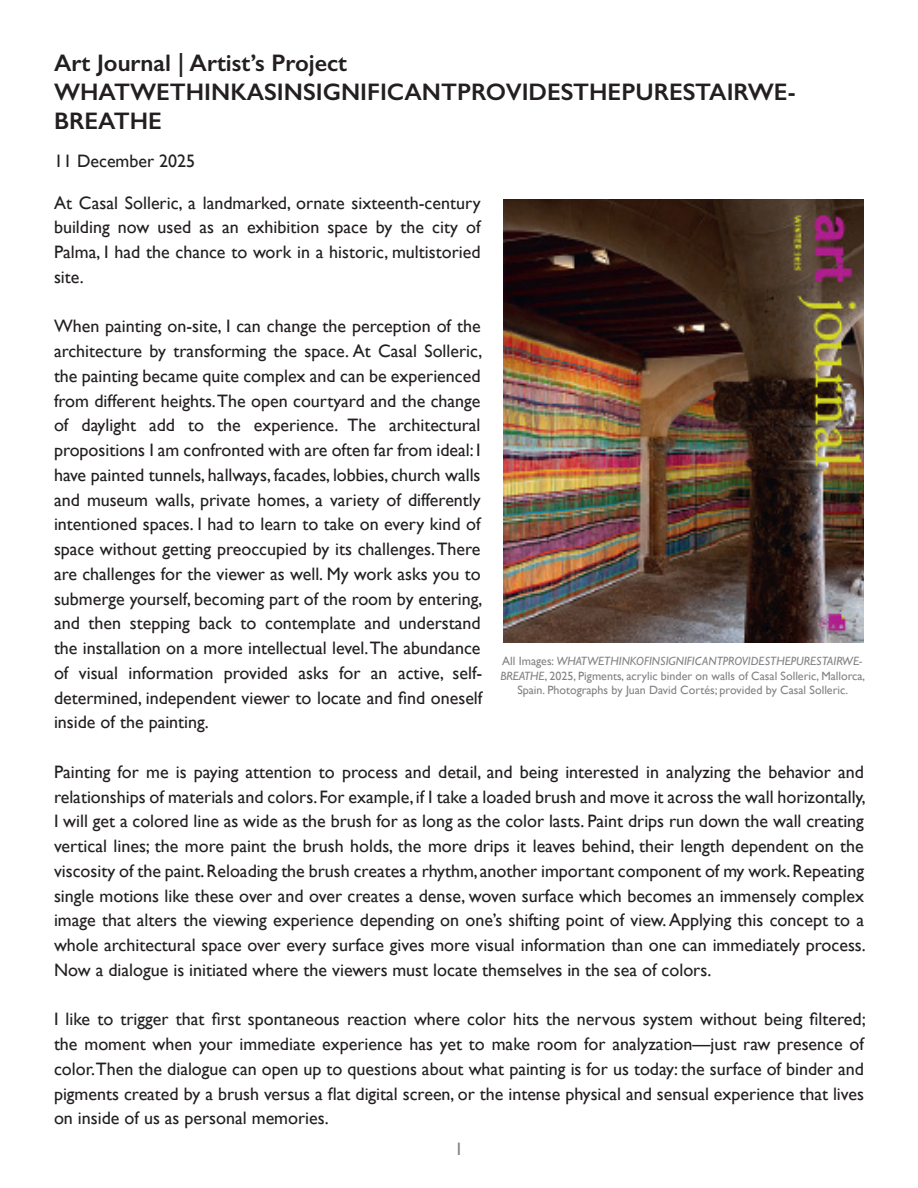
<style>
.page{position:relative;width:918px;height:1188px;background:#fff}
.page>*{position:absolute;margin:0;border:0;box-sizing:border-box;transform-origin:0 0}
.t1{font:600 24px/28.8px "Gill Sans";color:#231f20}
.t2{font:18px/24.8px "Gill Sans";color:#231f20;text-align:justify}
.t3{font:18px "Gill Sans";color:#808285}
.t4{font:12px/14.4px "Gill Sans";color:#808285;text-align:center}
.s1{font-style:italic}
</style>
<div class="page">
<img style="left:503px;top:200px;width:361px;height:443px">
<p class="t1" style="left:54px;top:49px;width:295px">Art Journal | Artist’s Project</p>
<p class="t1" style="left:54px;top:78px;width:743px">WHATWETHINKASINSIGNIFICANTPROVIDESTHEPURESTAIRWE-<br>BREATHE</p>
<p class="t2" style="left:54px;top:149px;width:143px">11 December 2025</p>
<p class="t2" style="left:54px;top:190px;width:428px">At Casal Solleric, a landmarked, ornate sixteenth-century building now used as an exhibition space by the city of Palma, I had the chance to work in a historic, multistoried site.</p>
<p class="t2" style="left:54px;top:314px;width:430px">When painting on-site, I can change the perception of the architecture by transforming the space. At Casal Solleric, the painting became quite complex and can be experienced from different heights. The open courtyard and the change of daylight add to the experience. The architectural propositions I am confronted with are often far from ideal: I have painted tunnels, hallways, facades, lobbies, church walls and museum walls, private homes, a variety of differently intentioned spaces. I had to learn to take on every kind of space without getting preoccupied by its challenges. There are challenges for the viewer as well. My work asks you to submerge yourself, becoming part of the room by entering, and then stepping back to contemplate and understand the installation on a more intellectual level. The abundance of visual information provided asks for an active, self&shy;determined, independent viewer to locate and find oneself inside of the painting.</p>
<p class="t2" style="left:54px;top:759px;width:813px">Painting for me is paying attention to process and detail, and being interested in analyzing the behavior and relationships of materials and colors. For example, if I take a loaded brush and move it across the wall horizontally, I will get a colored line as wide as the brush for as long as the color lasts. Paint drips run down the wall creating vertical lines; the more paint the brush holds, the more drips it leaves behind, their length dependent on the viscosity of the paint. Reloading the brush creates a rhythm, another important component of my work. Repeating single motions like these over and over creates a dense, woven surface which becomes an immensely complex image that alters the viewing experience depending on one’s shifting point of view. Applying this concept to a whole architectural space over every surface gives more visual information than one can immediately process.<br>Now a dialogue is initiated where the viewers must locate themselves in the sea of colors.</p>
<p class="t2" style="left:54px;top:1007px;width:813px">I like to trigger that first spontaneous reaction where color hits the nervous system without being filtered; the moment when your immediate experience has yet to make room for analyzation—just raw presence of color.Then the dialogue can open up to questions about what painting is for us today: the surface of binder and pigments created by a brush versus a flat digital screen, or the intense physical and sensual experience that lives on inside of us as personal memories.</p>
<p class="t3" style="left:454px;top:1139px;width:10px">1</p>
<p class="t4" style="left:500px;top:654px;width:366px">All Images: <span class="s1">WHATWETHINKOFINSIGNIFICANTPROVIDESTHEPURESTAIRWE-<br>BREATHE</span>, 2025, Pigments, acrylic binder on walls of Casal Solleric, Mallorca,<br>Spain. Photographs by Juan David Cortés; provided by Casal Solleric.</p>
</div>
